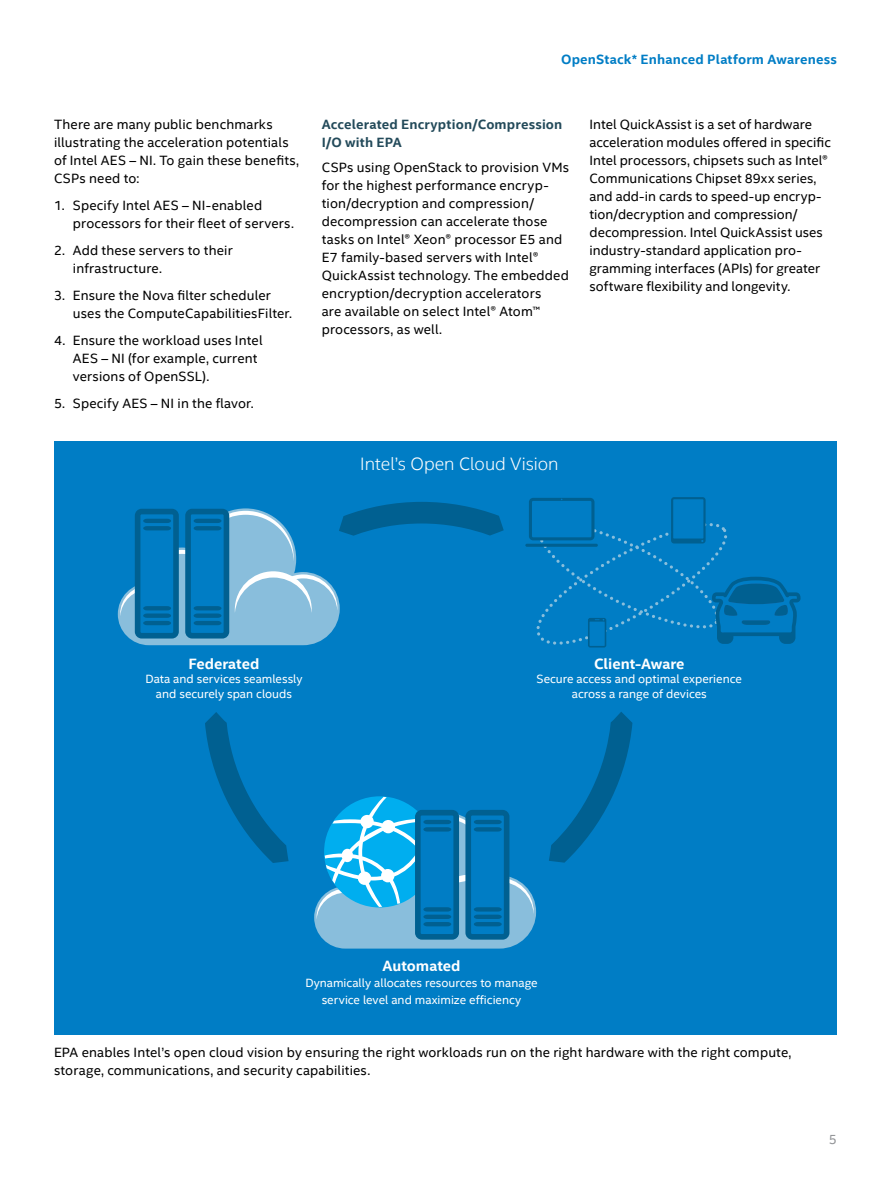
<style>
.page{position:relative;width:891px;height:1188px;background:#fff}
.page>*{position:absolute;margin:0;border:0;box-sizing:border-box;transform-origin:0 0}
.t1{font:300 18px "Intel Clear";color:#fff}
.t2{font:700 15px "Intel Clear";color:#fff}
.Bdy9_-_Body_Text_9pt{font:13.5px/18px "Intel Clear";letter-spacing:.01em;color:#000}
.Bullet_Copy{font:13.5px/18px "Intel Clear";letter-spacing:.01em;color:#000}
.SbHd2_-_Subhead_Leve{font:700 13.5px/18px "Intel Clear";letter-spacing:.01em;color:#234a5a}
.t3{font:700 13.5px "Intel Clear";letter-spacing:.015em;color:#007dc5}
.t4{font:13.5px "Intel Clear";color:#939598}
.t5{font:12px/14.4px "Intel Clear";color:#fff;text-align:center}
</style>
<div class="page">
<div style="left:54px;top:441px;width:783px;height:594px;background:#007dc5"></div>
<svg style="left:205px;top:712px;width:84px;height:151px"></svg>
<svg style="left:549px;top:712px;width:83px;height:151px"></svg>
<svg style="left:118px;top:502px;width:386px;height:143px"></svg>
<svg style="left:314px;top:797px;width:222px;height:152px"></svg>
<svg style="left:525px;top:497px;width:276px;height:151px"></svg>
<p class="Bdy9_-_Body_Text_9pt" style="left:54px;top:116px;width:247px">There are many public benchmarks illustrating the acceleration potentials of Intel AES – NI. To gain these benefits,<br>CSPs need to:</p>
<p class="Bullet_Copy" style="left:73px;top:197px;width:223px;text-indent:-19px">1. Specify Intel AES – NI-enabled processors for their fleet of servers.</p>
<p class="Bullet_Copy" style="left:73px;top:242px;width:161px;text-indent:-19px">2. Add these servers to their infrastructure.</p>
<p class="Bullet_Copy" style="left:73px;top:287px;width:221px;text-indent:-19px">3. Ensure the Nova filter scheduler uses the ComputeCapabilitiesFilter.</p>
<p class="Bullet_Copy" style="left:73px;top:332px;width:191px;text-indent:-19px">4. Ensure the workload uses Intel<br>AES – NI (for example, current versions of OpenSSL).</p>
<p class="Bullet_Copy" style="left:54px;top:395px;width:201px">5. Specify AES – NI in the flavor.</p>
<p class="t3" style="left:561px;top:51px;width:277px">OpenStack* Enhanced Platform Awareness</p>
<p class="SbHd2_-_Subhead_Leve" style="left:322px;top:116px;width:242px">Accelerated Encryption/Compression<br>I/O with EPA</p>
<p class="Bdy9_-_Body_Text_9pt" style="left:322px;top:158px;width:249px">CSPs using OpenStack to provision VMs for the highest performance encryp&shy;tion/decryption and compression/ decompression can accelerate those tasks on Intel® Xeon® processor E5 and E7 family-based servers with Intel® QuickAssist technology. The embedded encryption/decryption accelerators<br>are available on select Intel® Atom™ processors, as well.</p>
<p class="Bdy9_-_Body_Text_9pt" style="left:590px;top:116px;width:243px">Intel QuickAssist is a set of hardware acceleration modules offered in specific Intel processors, chipsets such as Intel® Communications Chipset 89xx series, and add-in cards to speed-up encryp&shy;tion/decryption and compression/ decompression. Intel QuickAssist uses industry-standard application pro&shy;gramming interfaces (APIs) for greater software flexibility and longevity.</p>
<p class="t1" style="left:360px;top:453px;width:200px">Intel’s Open Cloud Vision</p>
<p class="t2" style="left:189px;top:654px;width:72px">Federated</p>
<p class="t5" style="left:145px;top:672px;width:159px">Data and services seamlessly and securely span clouds</p>
<p class="t2" style="left:594px;top:654px;width:92px">Client-Aware</p>
<p class="t5" style="left:537px;top:672px;width:207px">Secure access and optimal experience across a range of devices</p>
<p class="t2" style="left:383px;top:956px;width:80px">Automated</p>
<p class="t5" style="left:305px;top:975px;width:234px;line-height:16.5px">Dynamically allocates resources to manage service level and maximize efficiency</p>
<p class="Bdy9_-_Body_Text_9pt" style="left:54px;top:1043px;width:739px">EPA enables Intel’s open cloud vision by ensuring the right workloads run on the right hardware with the right compute, storage, communications, and security capabilities.</p>
<p class="t4" style="left:829px;top:1132px;width:10px">5</p>
</div>
